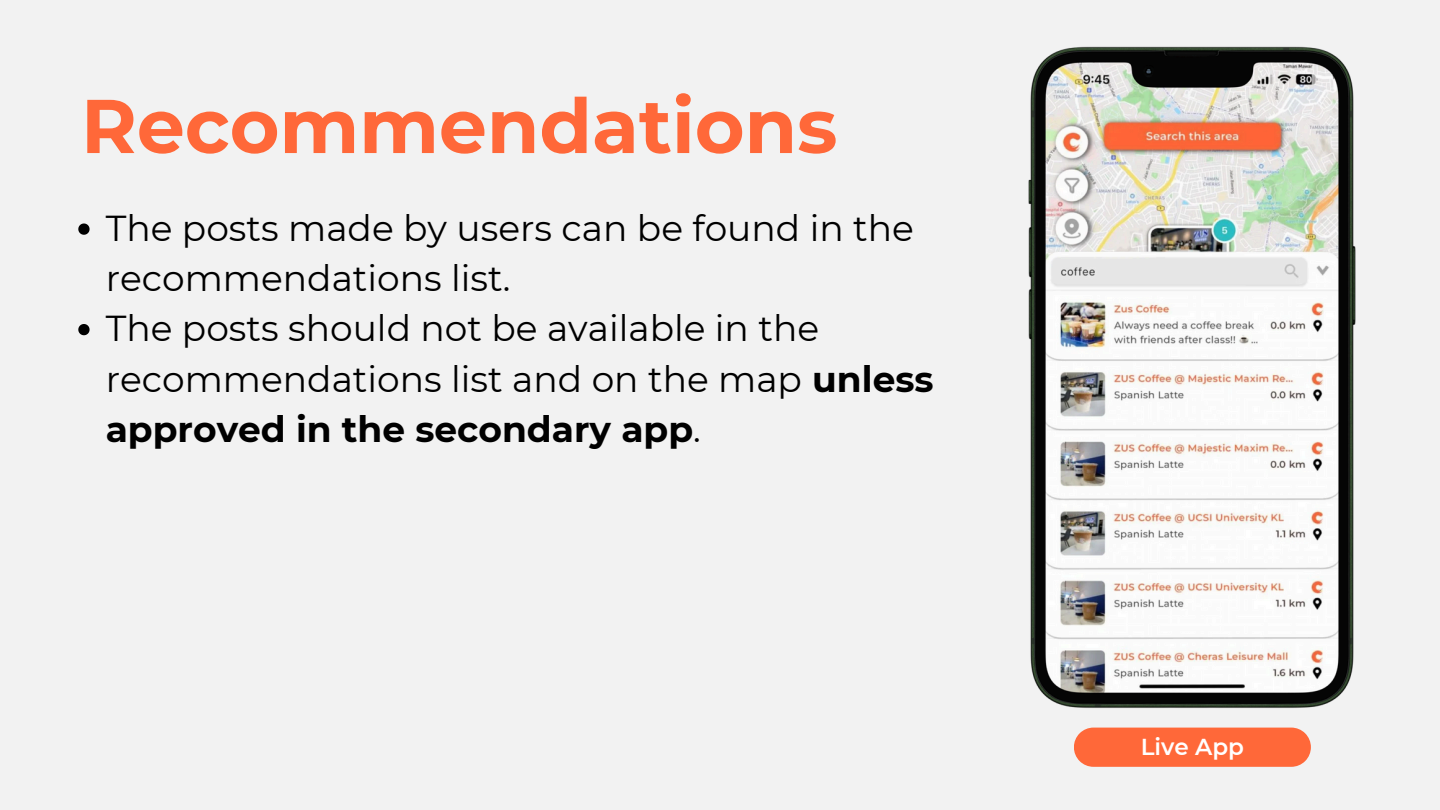
<style>
.page{position:relative;width:1440px;height:810px;background:#f2f2f2}
.page>*{position:absolute;margin:0;border:0;box-sizing:border-box;transform-origin:0 0}
.t1{font:700 76px "Montserrat";color:#ff6839}
.t2{font:36px/50.2px "Montserrat";color:#000}
.t3{font:600 23px "Montserrat";color:#fff}
.s1{font-weight:700}
</style>
<div class="page">
<div style="left:1074px;top:728px;width:237px;height:39px;background:#ff6839"></div>
<img style="left:1028px;top:46px;width:328px;height:662px">
<svg style="left:78px;top:224px;width:12px;height:11px"></svg>
<svg style="left:78px;top:324px;width:12px;height:11px"></svg>
<p class="t1" style="left:81px;top:79px;width:758px">Recommendations</p>
<p class="t2" style="left:106px;top:203px;width:810px">The posts made by users can be found in the recommendations list.</p>
<p class="t2" style="left:106px;top:303px;width:829px">The posts should not be available in the recommendations list and on the map <span class="s1">unless approved in the secondary app</span>.</p>
<h1 class="t3" style="left:1141px;top:733px;width:105px">Live App</h1>
</div>
